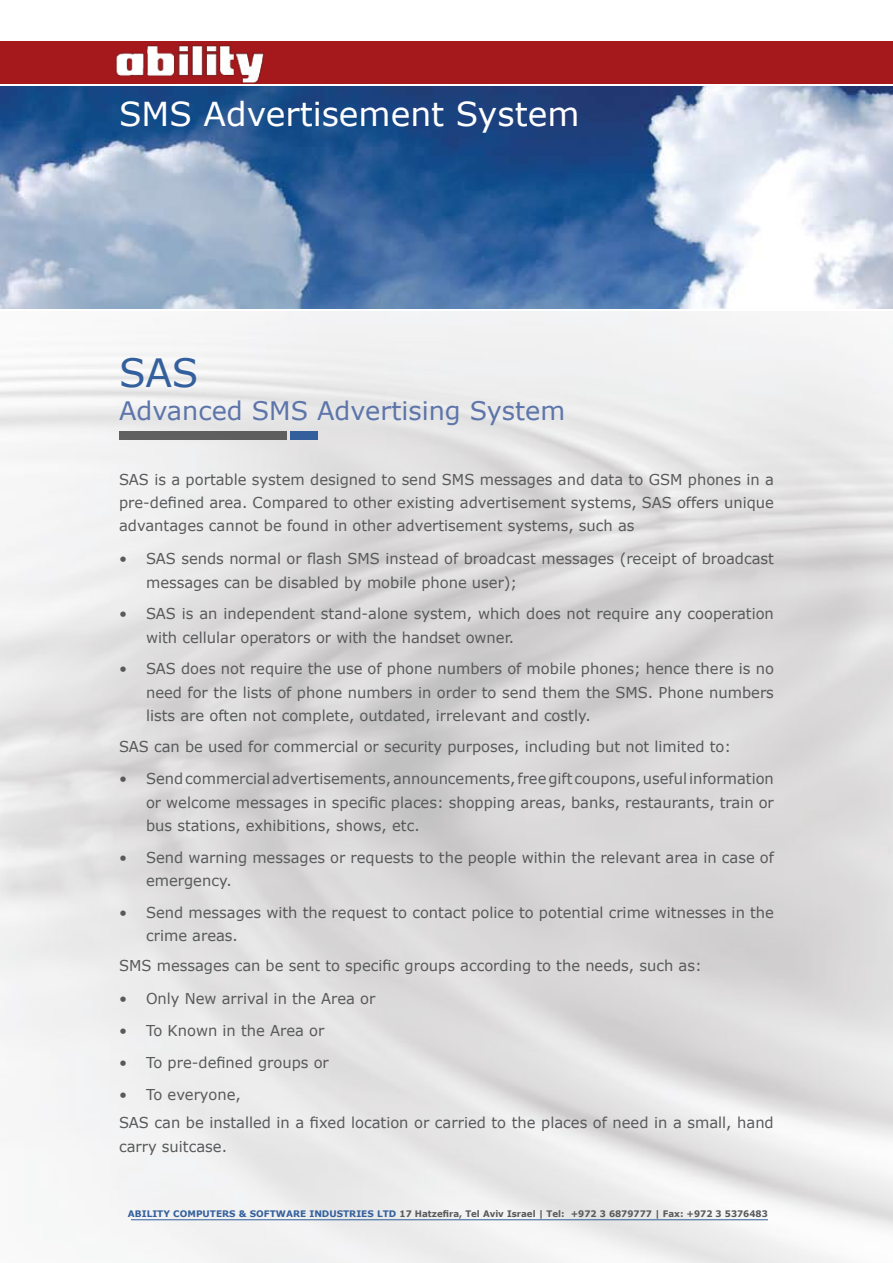
<style>
.page{position:relative;width:893px;height:1263px;background:#fff}
.page>*{position:absolute;margin:0;border:0;box-sizing:border-box;transform-origin:0 0}
.t1{font:39px "Verdana";color:#33609d}
.t2{font:33px "Verdana";color:#fff}
.t3{font:25.5px "Verdana";color:#5d75aa}
.t4{font:15px/23.2px "Verdana";color:#58595b}
.t5{font:700 9px "Verdana";color:#33609d}
.t6{font:700 9px "Verdana";color:#58595b;scale:.96 1}
.s1{color:#58595b}
</style>
<div class="page">
<img style="left:0;top:311px;width:893px;height:952px">
<img style="left:0;top:87px;width:893px;height:222px">
<div style="left:0;top:41px;width:893px;height:43px;background:#a5181c"></div>
<hr style="left:131px;top:1219px;width:637px;height:1px;background:#33609d">
<img style="left:88px;top:45px;width:194px;height:43px">
<div style="left:290px;top:432px;width:27px;height:8px;background:#33609d"></div>
<div style="left:119px;top:432px;width:168px;height:8px;background:#5f5f60"></div>
<h2 class="t2" style="left:119px;top:93px;width:462px">SMS Advertisement System</h2>
<h1 class="t1" style="left:119px;top:348px;width:81px">SAS</h1>
<h3 class="t3" style="left:119px;top:394px;width:448px">Advanced SMS Advertising System</h3>
<p class="t4" style="left:119px;top:467px;width:656px;text-align:justify">SAS is a portable system designed to send SMS messages and data to GSM phones in a pre-defined area. Compared to other existing advertisement systems, SAS offers unique advantages cannot be found in other advertisement systems, such as</p>
<p class="t4" style="left:119px;top:547px;width:10px">•</p>
<p class="t4" style="left:119px;top:602px;width:10px">•</p>
<p class="t4" style="left:119px;top:657px;width:10px">•</p>
<p class="t4" style="left:146px;top:547px;width:629px">SAS sends normal or flash SMS instead of broadcast messages (receipt of broadcast</p>
<p class="t4" style="left:146px;top:566px;width:629px;line-height:31.8px">messages can be disabled by mobile phone user ;(<br>SAS is an independent stand-alone system, which does not require any cooperation</p>
<p class="t4" style="left:146px;top:621px;width:629px;line-height:31.8px">with cellular operators or with the handset owner.<br>SAS does not require the use of phone numbers of mobile phones; hence there is no</p>
<p class="t4" style="left:146px;top:680px;width:629px">need for the lists of phone numbers in order to send them the SMS. Phone numbers lists are often not complete, outdated, irrelevant and costly.</p>
<p class="t4" style="left:119px;top:734px;width:614px">SAS can be used for commercial or security purposes, including but not limited to:</p>
<p class="t4" style="left:119px;top:767px;width:10px">•</p>
<p class="t4" style="left:119px;top:845px;width:10px">•</p>
<p class="t4" style="left:119px;top:900px;width:10px">•</p>
<p class="t4" style="left:146px;top:767px;width:629px">Sendcommercialadvertisements,announcements,freegiftcoupons,usefulinformation</p>
<p class="t4" style="left:146px;top:790px;width:629px">or welcome messages in specific places: shopping areas, banks, restaurants, train or bus stations, exhibitions, shows, etc.</p>
<p class="t4" style="left:146px;top:845px;width:629px">Send warning messages or requests to the people within the relevant area in case of</p>
<p class="t4" style="left:146px;top:864px;width:629px;line-height:31.8px">emergency.<br>Send messages with the request to contact police to potential crime witnesses in the</p>
<p class="t4" style="left:146px;top:923px;width:93px">crime areas.</p>
<p class="t4" style="left:119px;top:953px;width:584px">SMS messages can be sent to specific groups according to the needs, such as:</p>
<p class="t4" style="left:119px;top:987px;width:10px">•</p>
<p class="t4" style="left:146px;top:987px;width:231px">Only New arrival in the Area or</p>
<p class="t4" style="left:119px;top:1018px;width:10px">•</p>
<p class="t4" style="left:146px;top:1018px;width:180px">To Known in the Area or</p>
<p class="t4" style="left:119px;top:1050px;width:10px">•</p>
<p class="t4" style="left:146px;top:1050px;width:184px">To pre-defined groups or</p>
<p class="t4" style="left:119px;top:1082px;width:10px">•</p>
<p class="t4" style="left:146px;top:1082px;width:96px">To everyone,</p>
<p class="t4" style="left:119px;top:1111px;width:656px">SAS can be installed in a fixed location or carried to the places of need in a small, hand carry suitcase.</p>
<p class="t5" style="left:128px;top:1207px;width:438px">ABILITY COMPUTERS &amp; SOFTWARE INDUSTRIES LTD <span class="s1">17 Hatzefira, Tel Aviv Israel | Tel:</span></p>
<p class="t6" style="left:571px;top:1207px;width:207px">+972 3 6879777 | Fax: +972 3 5376483</p>
</div>
